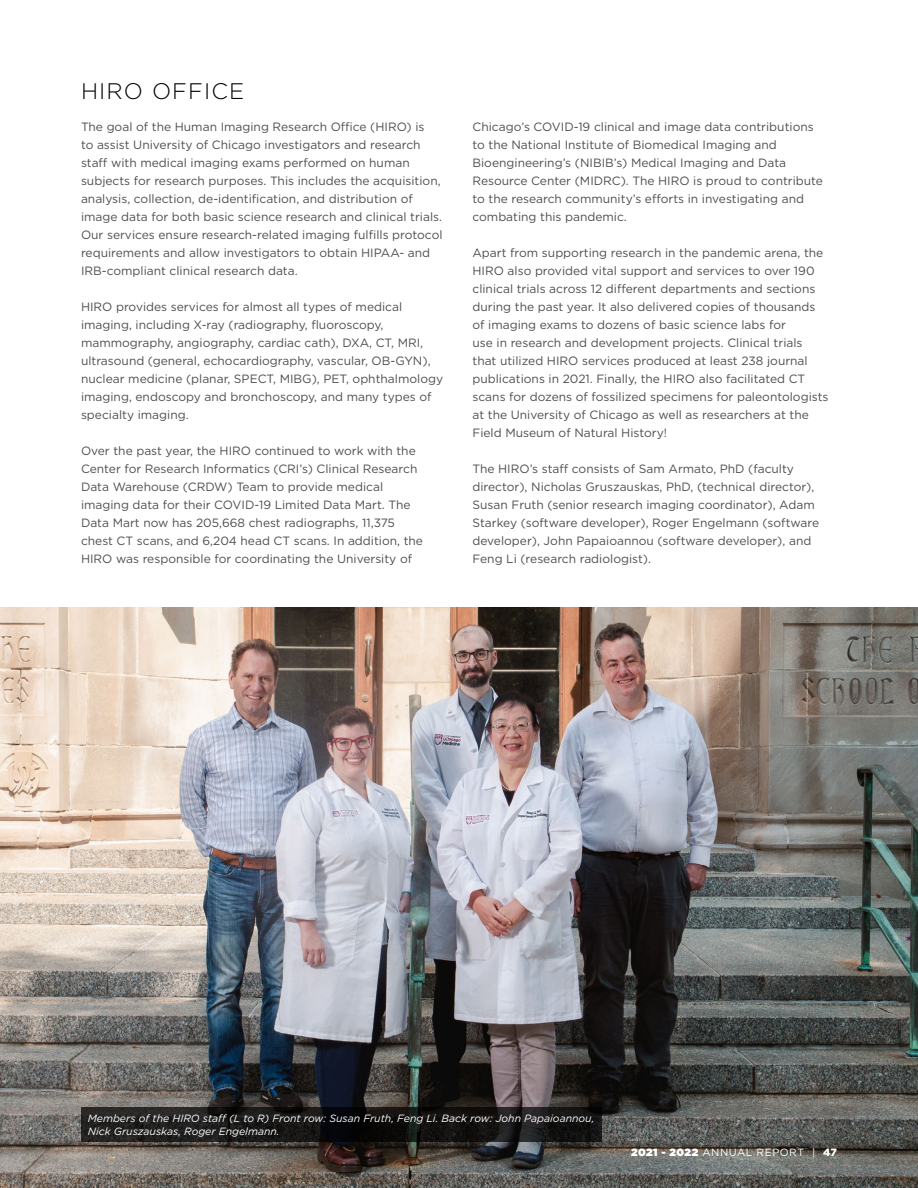
<style>
.page{position:relative;width:918px;height:1188px;background:#fff}
.page>*{position:absolute;margin:0;border:0;box-sizing:border-box;transform-origin:0 0}
.t1{font:300 22.5px "Gotham";letter-spacing:.05em;color:#000}
.t2{font:12px/18px "Gotham";color:#4e4e50}
.t3{font:italic 10.5px/12.6px "Gotham";color:#fff}
.t4{font:10.5px "Gotham";letter-spacing:.05em;color:#fff}
.s1{font-weight:900}
</style>
<div class="page">
<img style="left:0;top:608px;width:918px;height:580px">
<svg style="left:81px;top:1107px;width:521px;height:35px;background:#171616"></svg>
<h1 class="t1" style="left:81px;top:77px;width:165px">HIRO OFFICE</h1>
<p class="t2" style="left:81px;top:118px;width:363px">The goal of the Human Imaging Research Office (HIRO) is<br>to assist University of Chicago investigators and research staff with medical imaging exams performed on human subjects for research purposes. This includes the acquisition, analysis, collection, de-identification, and distribution of image data for both basic science research and clinical trials.<br>Our services ensure research-related imaging fulfills protocol requirements and allow investigators to obtain HIPAA- and IRB-compliant clinical research data.</p>
<p class="t2" style="left:81px;top:298px;width:364px">HIRO provides services for almost all types of medical imaging, including X-ray (radiography, fluoroscopy, mammography, angiography, cardiac cath), DXA, CT, MRI, ultrasound (general, echocardiography, vascular, OB-GYN), nuclear medicine (planar, SPECT, MIBG), PET, ophthalmology imaging, endoscopy and bronchoscopy, and many types of specialty imaging.</p>
<p class="t2" style="left:81px;top:442px;width:344px">Over the past year, the HIRO continued to work with the Center for Research Informatics (CRI’s) Clinical Research Data Warehouse (CRDW) Team to provide medical imaging data for their COVID-19 Limited Data Mart. The Data Mart now has 205,668 chest radiographs, 11,375 chest CT scans, and 6,204 head CT scans. In addition, the HIRO was responsible for coordinating the University of</p>
<p class="t2" style="left:472px;top:118px;width:352px">Chicago’s COVID-19 clinical and image data contributions to the National Institute of Biomedical Imaging and Bioengineering’s (NIBIB’s) Medical Imaging and Data Resource Center (MIDRC). The HIRO is proud to contribute to the research community’s efforts in investigating and combating this pandemic.</p>
<p class="t2" style="left:472px;top:244px;width:358px">Apart from supporting research in the pandemic arena, the HIRO also provided vital support and services to over 190 clinical trials across 12 different departments and sections during the past year. It also delivered copies of thousands of imaging exams to dozens of basic science labs for<br>use in research and development projects. Clinical trials that utilized HIRO services produced at least 238 journal publications in 2021. Finally, the HIRO also facilitated CT scans for dozens of fossilized specimens for paleontologists at the University of Chicago as well as researchers at the Field Museum of Natural History!</p>
<p class="t2" style="left:472px;top:460px;width:348px">The HIRO’s staff consists of Sam Armato, PhD (faculty director), Nicholas Gruszauskas, PhD, (technical director), Susan Fruth (senior research imaging coordinator), Adam Starkey (software developer), Roger Engelmann (software developer), John Papaioannou (software developer), and Feng Li (research radiologist).</p>
<p class="t3" style="left:88px;top:1112px;width:508px">Members of the HIRO staff (L to R) Front row: Susan Fruth, Feng Li. Back row: John Papaioannou,<br>Nick Gruszauskas, Roger Engelmann.</p>
<p class="t4" style="left:631px;top:1145px;width:207px"><span class="s1">2021 - 2022</span> ANNUAL REPORT | <span class="s1">47</span></p>
</div>
